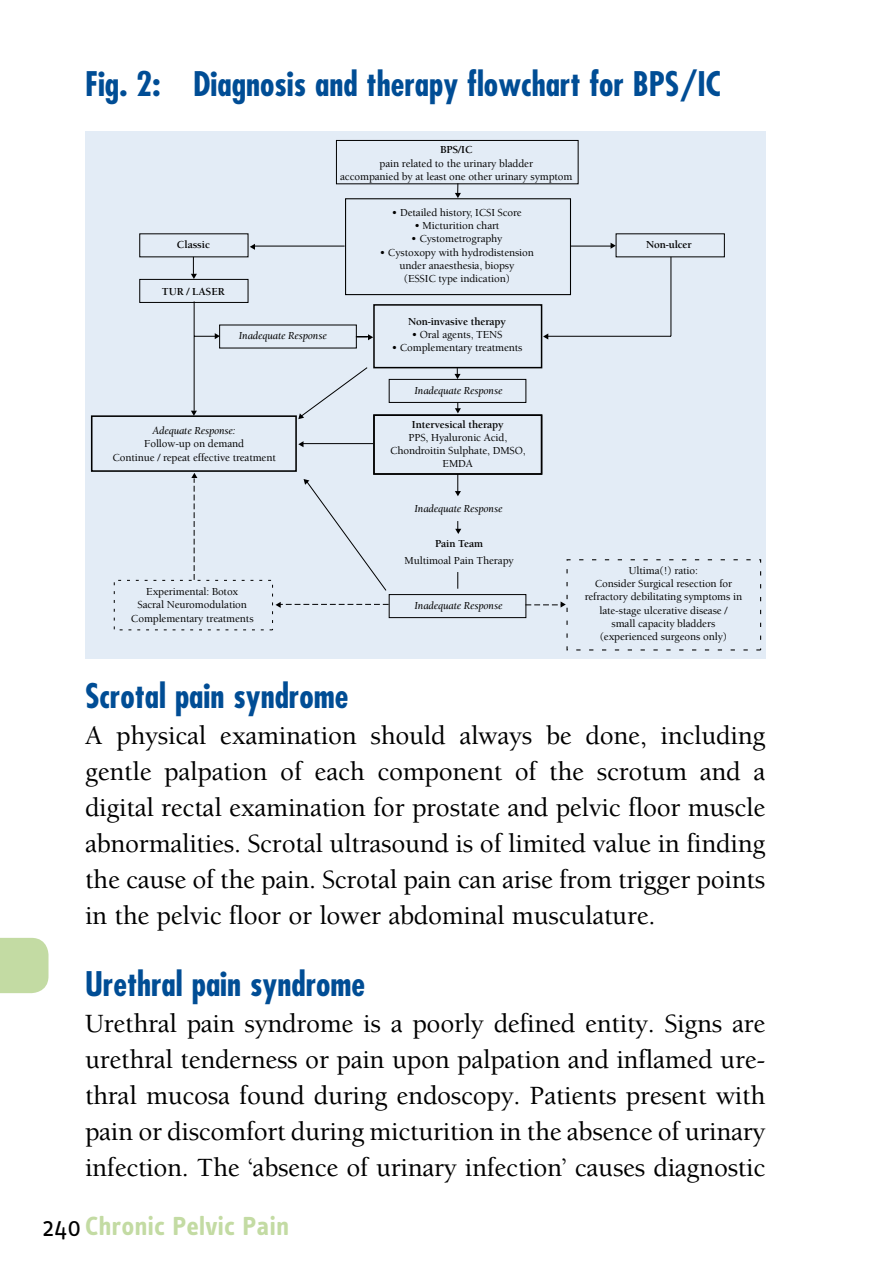
<style>
.page{position:relative;width:893px;height:1276px;background:#fff}
.page>*{position:absolute;margin:0;border:0;box-sizing:border-box;transform-origin:0 0}
.t1{font:700 condensed 33px "Futura";color:#004d95}
.t2{font:500 27px/36px "Berkeley";letter-spacing:-.01em;color:#000;text-align:justify}
.t3{font:700 27px "Info Text";color:#c3dba3}
.t4{font:500 11.1px/13.2px "Berkeley";letter-spacing:-.01em;color:#000;text-align:center}
.t5{font:italic 11.1px "Berkeley";letter-spacing:-.01em;color:#000}
.t6{font:700 11.1px "Berkeley";letter-spacing:-.01em;color:#000}
.s1{font-weight:400;font-style:italic}
.s2{font-weight:700}
.s3{font-weight:400;color:#000}
</style>
<div class="page">
<div style="left:0;top:938px;width:49px;height:55px;background:#c3dba3"></div>
<div style="left:85px;top:132px;width:680px;height:527px;background:#e3ecf6"></div>
<div style="left:336px;top:140px;width:242px;height:44px;border:1px solid #000"></div>
<svg style="left:273px;top:594px;width:254px;height:24px"></svg>
<div style="left:91px;top:415px;width:206px;height:57px;border:2px solid #000"></div>
<svg style="left:193px;top:183px;width:479px;height:408px"></svg>
<svg style="left:455px;top:193px;width:6px;height:5px"></svg>
<svg style="left:454px;top:374px;width:7px;height:5px"></svg>
<svg style="left:455px;top:408px;width:6px;height:5px"></svg>
<svg style="left:455px;top:491px;width:6px;height:5px"></svg>
<svg style="left:191px;top:411px;width:6px;height:5px"></svg>
<svg style="left:455px;top:529px;width:6px;height:5px"></svg>
<svg style="left:368px;top:334px;width:5px;height:6px"></svg>
<svg style="left:215px;top:333px;width:5px;height:6px"></svg>
<svg style="left:525px;top:601px;width:41px;height:6px"></svg>
<svg style="left:139px;top:233px;width:586px;height:70px"></svg>
<svg style="left:298px;top:441px;width:5px;height:6px"></svg>
<svg style="left:276px;top:602px;width:113px;height:6px"></svg>
<svg style="left:543px;top:333px;width:5px;height:6px"></svg>
<svg style="left:298px;top:413px;width:6px;height:6px"></svg>
<svg style="left:304px;top:479px;width:5px;height:6px"></svg>
<svg style="left:191px;top:473px;width:6px;height:107px"></svg>
<p class="t1" style="left:85px;top:62px;width:637px">Fig. 2: Diagnosis and therapy flowchart for BPS/IC</p>
<p class="t6" style="left:177px;top:239px;width:35px">Classic</p>
<p class="t6" style="left:162px;top:286px;width:64px">TUR / LASER</p>
<p class="t5" style="left:239px;top:329px;width:89px">Inadequate Response</p>
<p class="t4" style="left:112px;top:424px;width:165px"><span class="s1">Adequate Response:<br></span>Follow-up on demand<br>Continue / repeat effective treatment</p>
<p class="t4" style="left:340px;top:144px;width:234px"><span class="s2">BPS/IC<br></span>pain related to the urinary bladder<br>accompanied by at least one other urinary symptom</p>
<p class="t4" style="left:392px;top:206px;width:131px">• Detailed history, ICSI Score</p>
<p class="t4" style="left:414px;top:219px;width:87px">• Micturition chart</p>
<p class="t4" style="left:411px;top:232px;width:93px">• Cystometrography</p>
<p class="t4" style="left:380px;top:246px;width:156px">• Cystoxopy with hydrodistension under anaesthesia, biopsy<br>(ESSIC type indication)</p>
<p class="t6" style="left:408px;top:315px;width:100px">Non-invasive therapy</p>
<p class="t4" style="left:412px;top:328px;width:92px">• Oral agents, TENS</p>
<p class="t4" style="left:392px;top:341px;width:132px">• Complementary treatments</p>
<p class="t5" style="left:415px;top:385px;width:89px">Inadequate Response</p>
<p class="t4" style="left:390px;top:418px;width:137px"><span class="s2">Intervesical therapy<br></span>PPS, Hyaluronic Acid,<br>Chondroitin Sulphate, DMSO,<br>EMDA</p>
<p class="t6" style="left:646px;top:238px;width:47px">Non-ulcer</p>
<p class="t4" style="left:131px;top:585px;width:124px">Experimental: Botox<br>Sacral Neuromodulation<br>Complementary treatments</p>
<p class="t5" style="left:415px;top:502px;width:89px">Inadequate Response</p>
<p class="t4" style="left:404px;top:536px;width:111px;line-height:16.2px"><span class="s2">Pain Team<br></span>Multimoal Pain Therapy</p>
<p class="t5" style="left:415px;top:600px;width:89px">Inadequate Response</p>
<p class="t4" style="left:585px;top:564px;width:159px">Ultima(!) ratio:<br>Consider Surgical resection for refractory debilitating symptoms in late-stage ulcerative disease /<br>small capacity bladders (experienced surgeons only)</p>
<p class="t1" style="left:85px;top:674px;width:265px">Scrotal pain syndrome</p>
<p class="t2" style="left:85px;top:718px;width:682px">A physical examination should always be done, including gentle palpation of each component of the scrotum and a digital rectal examination for prostate and pelvic floor muscle abnormalities. Scrotal ultrasound is of limited value in finding the cause of the pain. Scrotal pain can arise from trigger points in the pelvic floor or lower abdominal musculature.</p>
<p class="t1" style="left:85px;top:962px;width:282px">Urethral pain syndrome</p>
<p class="t2" style="left:85px;top:1006px;width:682px">Urethral pain syndrome is a poorly defined entity. Signs are urethral tenderness or pain upon palpation and inflamed ure&shy;thral mucosa found during endoscopy. Patients present with pain or discomfort during micturition in the absence of urinary infection. The ‘absence of urinary infection’ causes diagnostic</p>
<p class="t3" style="left:43px;top:1210px;width:248px"><span class="s3">240</span> Chronic Pelvic Pain</p>
</div>
